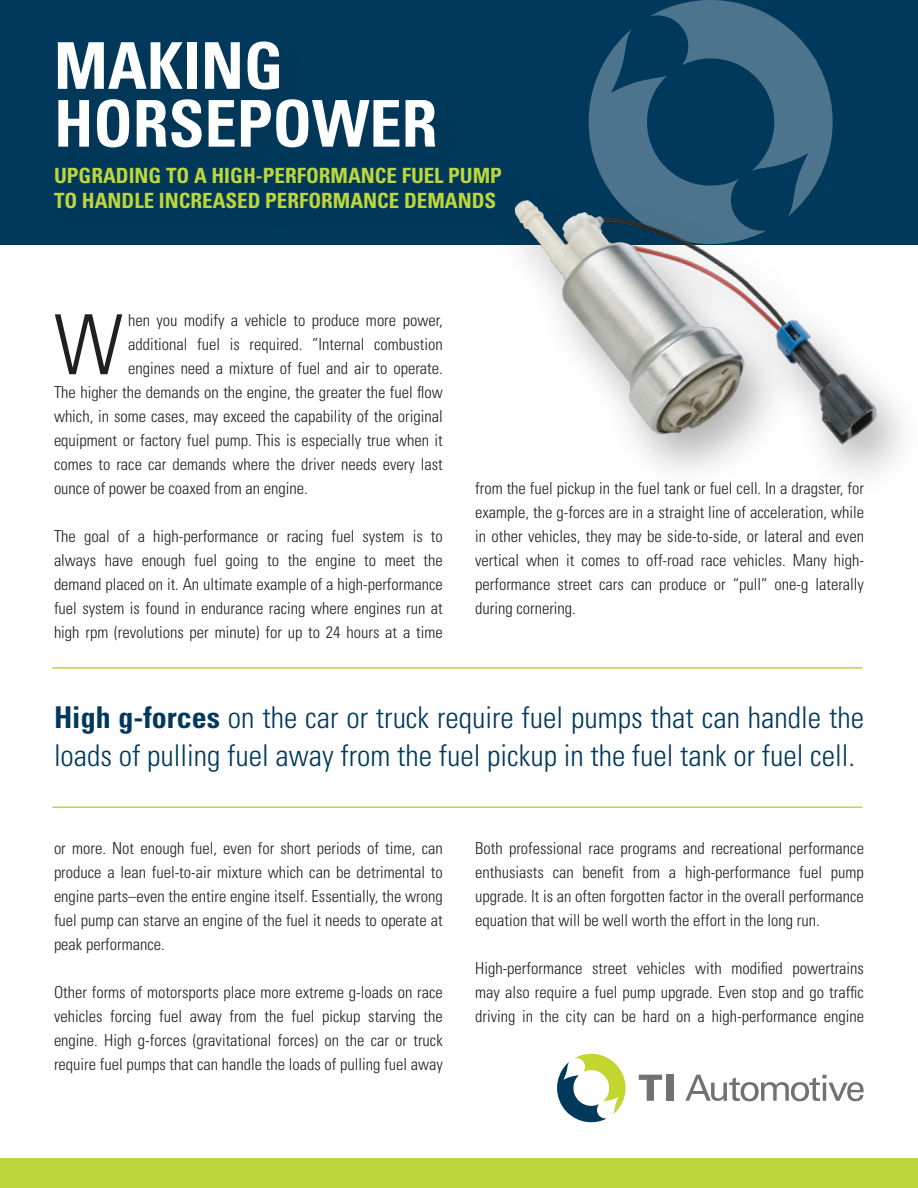
<style>
.page{position:relative;width:918px;height:1188px;background:#fff}
.page>*{position:absolute;margin:0;border:0;box-sizing:border-box;transform-origin:0 0}
.t1{font:300 condensed 82.95px "Univers LT Std";color:#231f20}
.t2{font:700 condensed 64.5px "Univers LT Std";color:#fff}
.t3{font:300 condensed 30px/37.5px "Univers LT Std";color:#00395c}
.t4{font:700 condensed 21px/24.8px "Univers LT Std";color:#bdd63c}
.t5{font:300 condensed 16.5px/24px "Univers LT Std";color:#231f20;text-align:justify}
.s1{font-weight:700}
</style>
<div class="page">
<div style="left:0;top:0;width:918px;height:244px;background:#00395c"></div>
<div style="left:0;top:1159px;width:918px;height:29px;background:#bdd63c"></div>
<svg style="left:588px;top:0;width:245px;height:162px"></svg>
<hr style="left:52px;top:667px;width:810px;height:2px;background:#bdd63c">
<hr style="left:52px;top:806px;width:810px;height:2px;background:#bdd63c">
<svg style="left:557px;top:1054px;width:69px;height:68px"></svg>
<svg style="left:639px;top:1075px;width:23px;height:26px"></svg>
<div style="left:666px;top:1075px;width:8px;height:26px;background:#717074"></div>
<svg style="left:685px;top:1075px;width:179px;height:26px"></svg>
<img style="left:453px;top:162px;width:465px;height:313px">
<p class="t2" style="left:54px;top:26px;width:231px">MAKING</p>
<p class="t2" style="left:54px;top:84px;width:385px">HORSEPOWER</p>
<p class="t4" style="left:54px;top:164px;width:449px">UPGRADING TO A HIGH-PERFORMANCE FUEL PUMP<br>TO HANDLE INCREASED PERFORMANCE DEMANDS</p>
<p class="t1" style="left:54px;top:295px;width:71px">W</p>
<p class="t5" style="left:128px;top:308px;width:316px">hen you modify a vehicle to produce more power,</p>
<p class="t5" style="left:128px;top:332px;width:316px">additional fuel is required. ”Internal combustion</p>
<p class="t5" style="left:128px;top:356px;width:316px">engines need a mixture of fuel and air to operate.</p>
<p class="t5" style="left:54px;top:380px;width:390px">The higher the demands on the engine, the greater the fuel flow</p>
<p class="t5" style="left:54px;top:404px;width:390px">which, in some cases, may exceed the capability of the original</p>
<p class="t5" style="left:54px;top:428px;width:390px">equipment or factory fuel pump. This is especially true when it</p>
<p class="t5" style="left:54px;top:452px;width:390px">comes to race car demands where the driver needs every last</p>
<p class="t5" style="left:54px;top:476px;width:255px">ounce of power be coaxed from an engine.</p>
<p class="t5" style="left:54px;top:524px;width:390px">The goal of a high-performance or racing fuel system is to always have enough fuel going to the engine to meet the demand placed on it. An ultimate example of a high-performance fuel system is found in endurance racing where engines run at high rpm (revolutions per minute) for up to 24 hours at a time</p>
<p class="t5" style="left:475px;top:476px;width:390px">from the fuel pickup in the fuel tank or fuel cell. In a dragster, for example, the g-forces are in a straight line of acceleration, while in other vehicles, they may be side-to-side, or lateral and even vertical when it comes to off-road race vehicles. Many high&shy;performance street cars can produce or “pull” one-g laterally during cornering.</p>
<p class="t3" style="left:54px;top:699px;width:812px"><span class="s1">High g-forces</span> on the car or truck require fuel pumps that can handle the loads of pulling fuel away from the fuel pickup in the fuel tank or fuel cell.</p>
<p class="t5" style="left:54px;top:836px;width:390px">or more. Not enough fuel, even for short periods of time, can produce a lean fuel-to-air mixture which can be detrimental to engine parts–even the entire engine itself. Essentially, the wrong fuel pump can starve an engine of the fuel it needs to operate at peak performance.</p>
<p class="t5" style="left:54px;top:980px;width:390px">Other forms of motorsports place more extreme g-loads on race vehicles forcing fuel away from the fuel pickup starving the engine. High g-forces (gravitational forces) on the car or truck require fuel pumps that can handle the loads of pulling fuel away</p>
<p class="t5" style="left:475px;top:836px;width:390px">Both professional race programs and recreational performance enthusiasts can benefit from a high-performance fuel pump upgrade. It is an often forgotten factor in the overall performance equation that will be well worth the effort in the long run.</p>
<p class="t5" style="left:475px;top:956px;width:390px">High-performance street vehicles with modified powertrains may also require a fuel pump upgrade. Even stop and go traffic driving in the city can be hard on a high-performance engine</p>
</div>
